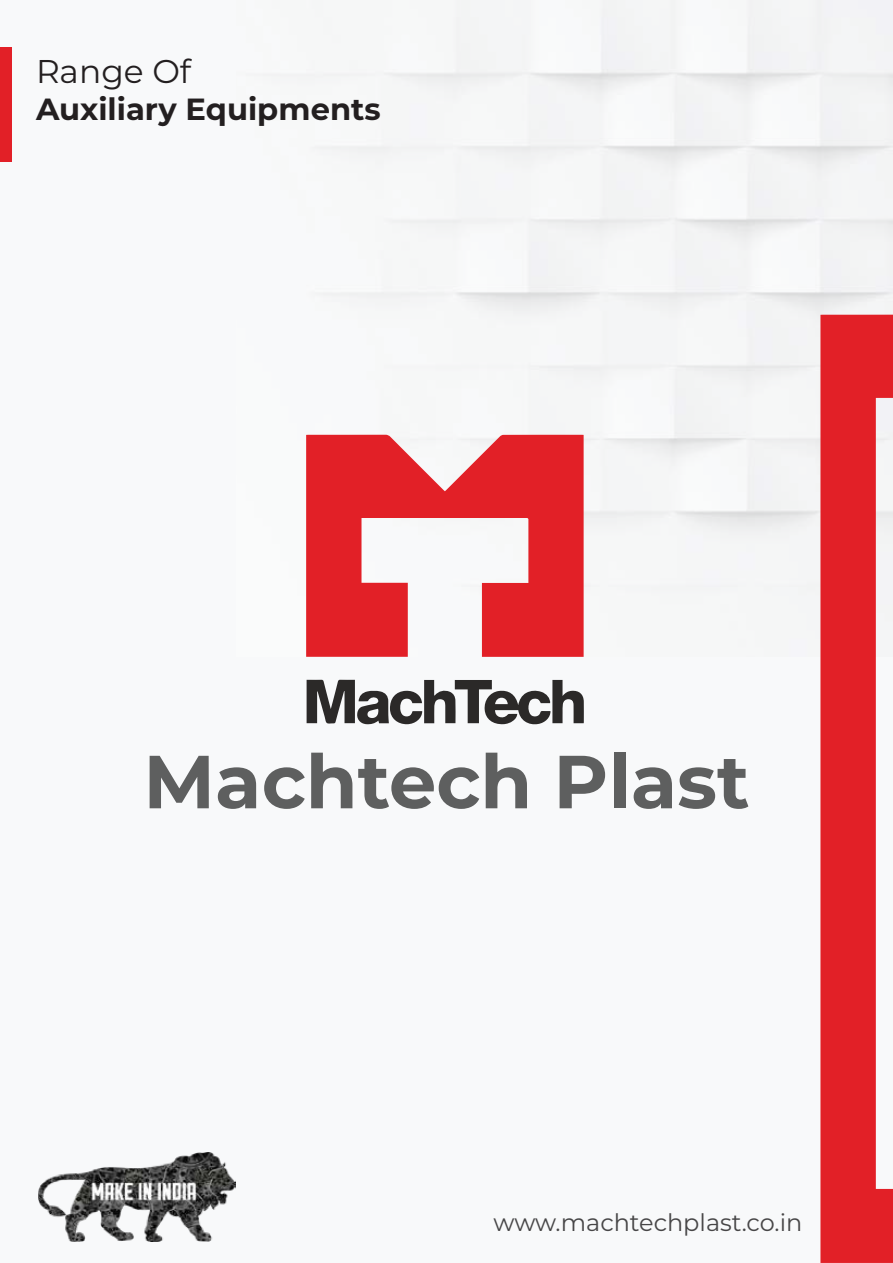
<style>
.page{position:relative;width:893px;height:1263px;background:#f8f9fa}
.page>*{position:absolute;margin:0;border:0;box-sizing:border-box;transform-origin:0 0}
.t1{font:700 75px "Montserrat";color:#5e5f5f}
.t2{font:32.85px "Montserrat";color:#231f20}
.t3{font:700 30.6px "Montserrat";color:#231f20}
.t4{font:24px "Montserrat";color:#474647}
</style>
<div class="page">
<svg style="left:820px;top:315px;width:73px;height:948px;fill:#e22027"></svg>
<svg style="left:306px;top:435px;width:278px;height:222px;fill:#e22027"></svg>
<svg style="left:307px;top:680px;width:277px;height:45px"></svg>
<div style="left:0;top:47px;width:12px;height:115px;background:#e22027"></div>
<img style="left:39px;top:1152px;width:196px;height:90px">
<h2 class="t2" style="left:36px;top:49px;width:157px">Range Of</h2>
<p class="t3" style="left:36px;top:87px;width:346px">Auxiliary Equipments</p>
<h1 class="t1" style="left:143px;top:728px;width:608px">Machtech Plast</h1>
<p class="t4" style="left:493px;top:1206px;width:311px">www.machtechplast.co.in</p>
</div>
